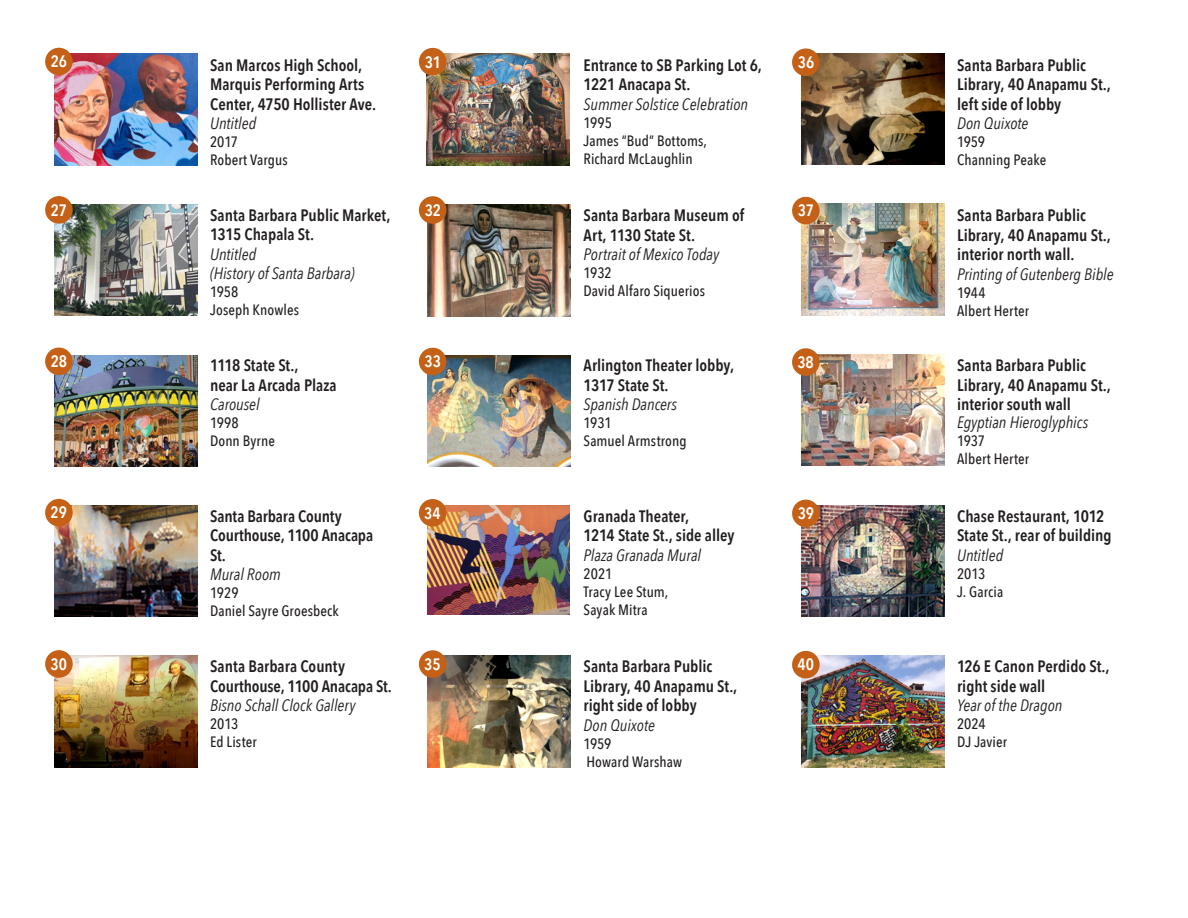
<style>
.page{position:relative;width:1188px;height:918px;background:#fff}
.page>*{position:absolute;margin:0;border:0;box-sizing:border-box;transform-origin:0 0}
.t1{font:600 16.5px/19.5px "Avenir Next Condensed";color:#231f20}
.t2{font:italic 16.5px "Avenir Next Condensed";color:#231f20}
.t3{font:600 16.5px "Avenir Next Condensed";letter-spacing:-.005em;color:#fff}
.t4{font:500 15px "Avenir Next Condensed";letter-spacing:.005em;color:#231f20}
.s1{font-weight:400;font-style:italic}
</style>
<div class="page">
<img style="left:428px;top:205px;width:143px;height:111px">
<img style="left:54px;top:656px;width:143px;height:111px">
<img style="left:428px;top:355px;width:143px;height:112px">
<img style="left:427px;top:54px;width:143px;height:112px">
<img style="left:428px;top:505px;width:141px;height:109px">
<img style="left:801px;top:354px;width:143px;height:112px">
<img style="left:428px;top:656px;width:143px;height:111px">
<img style="left:801px;top:656px;width:143px;height:111px">
<img style="left:801px;top:204px;width:143px;height:112px">
<img style="left:801px;top:505px;width:143px;height:112px">
<img style="left:801px;top:53px;width:143px;height:112px">
<img style="left:54px;top:204px;width:143px;height:112px">
<img style="left:54px;top:355px;width:143px;height:112px">
<img style="left:54px;top:505px;width:143px;height:112px">
<img style="left:54px;top:54px;width:143px;height:112px">
<div style="left:45px;top:48px;width:28px;height:27px;background:#c46117;border-radius:50%"></div>
<div style="left:419px;top:348px;width:27px;height:27px;background:#c46117;border-radius:50%"></div>
<div style="left:419px;top:499px;width:27px;height:28px;background:#c46117;border-radius:50%"></div>
<div style="left:419px;top:650px;width:27px;height:28px;background:#c46117;border-radius:50%"></div>
<div style="left:792px;top:48px;width:28px;height:28px;background:#c46117;border-radius:50%"></div>
<div style="left:792px;top:197px;width:28px;height:27px;background:#c46117;border-radius:50%"></div>
<div style="left:792px;top:348px;width:28px;height:28px;background:#c46117;border-radius:50%"></div>
<div style="left:792px;top:500px;width:28px;height:27px;background:#c46117;border-radius:50%"></div>
<div style="left:792px;top:651px;width:28px;height:27px;background:#c46117;border-radius:50%"></div>
<div style="left:45px;top:196px;width:28px;height:28px;background:#c46117;border-radius:50%"></div>
<div style="left:45px;top:348px;width:28px;height:27px;background:#c46117;border-radius:50%"></div>
<div style="left:45px;top:499px;width:28px;height:27px;background:#c46117;border-radius:50%"></div>
<div style="left:45px;top:650px;width:28px;height:28px;background:#c46117;border-radius:50%"></div>
<div style="left:419px;top:48px;width:27px;height:27px;background:#c46117;border-radius:50%"></div>
<div style="left:419px;top:196px;width:27px;height:28px;background:#c46117;border-radius:50%"></div>
<p class="t3" style="left:51px;top:47px;width:18px">26</p>
<p class="t1" style="left:210px;top:55px;width:168px">San Marcos High School,<br>Marquis Performing Arts<br>Center, 4750 Hollister Ave.<br><span class="s1">Untitled</span></p>
<p class="t4" style="left:210px;top:133px;width:30px">2017</p>
<p class="t4" style="left:210px;top:151px;width:79px">Robert Vargus</p>
<p class="t3" style="left:425px;top:48px;width:18px">31</p>
<p class="t1" style="left:584px;top:55px;width:180px">Entrance to SB Parking Lot 6,<br>1221 Anacapa St.</p>
<p class="t2" style="left:584px;top:94px;width:166px">Summer Solstice Celebration</p>
<p class="t4" style="left:584px;top:113px;width:30px">1995</p>
<p class="t4" style="left:584px;top:131px;width:125px">James “Bud” Bottoms,</p>
<p class="t4" style="left:584px;top:149px;width:111px">Richard McLaughlin</p>
<p class="t3" style="left:798px;top:48px;width:18px">36</p>
<p class="t1" style="left:957px;top:55px;width:130px">Santa Barbara Public</p>
<p class="t1" style="left:957px;top:74px;width:155px">Library, 40 Anapamu St.,</p>
<p class="t1" style="left:957px;top:94px;width:106px">left side of lobby</p>
<p class="t2" style="left:957px;top:113px;width:73px">Don Quixote</p>
<p class="t4" style="left:957px;top:133px;width:29px">1959</p>
<p class="t4" style="left:957px;top:151px;width:91px">Channing Peake</p>
<p class="t3" style="left:51px;top:196px;width:18px">27</p>
<p class="t1" style="left:210px;top:205px;width:182px">Santa Barbara Public Market,<br>1315 Chapala St.</p>
<p class="t2" style="left:210px;top:244px;width:48px">Untitled</p>
<p class="t2" style="left:210px;top:264px;width:146px">(History of Santa Barbara)</p>
<p class="t4" style="left:210px;top:283px;width:30px">1958</p>
<p class="t4" style="left:210px;top:301px;width:90px">Joseph Knowles</p>
<p class="t3" style="left:425px;top:196px;width:18px">32</p>
<p class="t1" style="left:584px;top:205px;width:162px">Santa Barbara Museum of</p>
<p class="t1" style="left:584px;top:225px;width:113px">Art, 1130 State St.</p>
<p class="t2" style="left:584px;top:244px;width:137px">Portrait of Mexico Today</p>
<p class="t4" style="left:584px;top:264px;width:30px">1932</p>
<p class="t4" style="left:584px;top:282px;width:123px">David Alfaro Siquerios</p>
<p class="t3" style="left:798px;top:196px;width:18px">37</p>
<p class="t1" style="left:957px;top:205px;width:155px">Santa Barbara Public<br>Library, 40 Anapamu St., interior north wall.</p>
<p class="t2" style="left:957px;top:264px;width:158px">Printing of Gutenberg Bible</p>
<p class="t4" style="left:957px;top:283px;width:30px">1944</p>
<p class="t4" style="left:957px;top:301px;width:73px">Albert Herter</p>
<p class="t3" style="left:51px;top:347px;width:18px">28</p>
<p class="t1" style="left:210px;top:356px;width:90px">1118 State St.,</p>
<p class="t1" style="left:210px;top:375px;width:128px">near La Arcada Plaza</p>
<p class="t2" style="left:210px;top:395px;width:51px">Carousel</p>
<p class="t4" style="left:210px;top:414px;width:30px">1998</p>
<p class="t4" style="left:210px;top:432px;width:66px">Donn Byrne</p>
<p class="t3" style="left:425px;top:347px;width:18px">33</p>
<p class="t1" style="left:584px;top:356px;width:152px">Arlington Theater lobby,</p>
<p class="t1" style="left:584px;top:375px;width:87px">1317 State St.</p>
<p class="t2" style="left:584px;top:395px;width:95px">Spanish Dancers</p>
<p class="t4" style="left:584px;top:414px;width:30px">1931</p>
<p class="t4" style="left:584px;top:432px;width:105px">Samuel Armstrong</p>
<p class="t3" style="left:797px;top:348px;width:18px">38</p>
<p class="t1" style="left:957px;top:356px;width:155px">Santa Barbara Public<br>Library, 40 Anapamu St., interior south wall</p>
<p class="t2" style="left:957px;top:413px;width:133px">Egyptian Hieroglyphics</p>
<p class="t4" style="left:957px;top:432px;width:30px">1937</p>
<p class="t4" style="left:957px;top:450px;width:73px">Albert Herter</p>
<p class="t3" style="left:51px;top:498px;width:18px">29</p>
<p class="t1" style="left:210px;top:506px;width:165px">Santa Barbara County<br>Courthouse, 1100 Anacapa<br>St.</p>
<p class="t2" style="left:210px;top:564px;width:72px">Mural Room</p>
<p class="t4" style="left:210px;top:584px;width:30px">1929</p>
<p class="t4" style="left:210px;top:602px;width:130px">Daniel Sayre Groesbeck</p>
<p class="t3" style="left:424px;top:499px;width:18px">34</p>
<p class="t1" style="left:584px;top:506px;width:107px">Granada Theater,</p>
<p class="t1" style="left:584px;top:525px;width:152px">1214 State St., side alley</p>
<p class="t2" style="left:584px;top:545px;width:119px">Plaza Granada Mural</p>
<p class="t4" style="left:584px;top:564px;width:30px">2021</p>
<p class="t4" style="left:584px;top:582px;width:86px">Tracy Lee Stum,</p>
<p class="t4" style="left:584px;top:600px;width:66px">Sayak Mitra</p>
<p class="t3" style="left:798px;top:499px;width:18px">39</p>
<p class="t1" style="left:957px;top:506px;width:156px">Chase Restaurant, 1012<br>State St., rear of building</p>
<p class="t2" style="left:957px;top:545px;width:48px">Untitled</p>
<p class="t4" style="left:957px;top:564px;width:30px">2013</p>
<p class="t4" style="left:957px;top:582px;width:48px">J. Garcia</p>
<p class="t3" style="left:51px;top:650px;width:18px">30</p>
<p class="t1" style="left:210px;top:656px;width:183px">Santa Barbara County<br>Courthouse, 1100 Anacapa St.</p>
<p class="t2" style="left:210px;top:696px;width:147px">Bisno Schall Clock Gallery</p>
<p class="t4" style="left:210px;top:715px;width:30px">2013</p>
<p class="t4" style="left:210px;top:733px;width:48px">Ed Lister</p>
<p class="t3" style="left:424px;top:650px;width:18px">35</p>
<p class="t1" style="left:584px;top:656px;width:155px">Santa Barbara Public<br>Library, 40 Anapamu St., right side of lobby</p>
<p class="t2" style="left:584px;top:715px;width:73px">Don Quixote</p>
<p class="t4" style="left:584px;top:735px;width:29px">1959</p>
<p class="t4" style="left:586px;top:753px;width:97px">Howard Warshaw</p>
<p class="t3" style="left:797px;top:650px;width:18px">40</p>
<p class="t1" style="left:957px;top:656px;width:154px">126 E Canon Perdido St., right side wall</p>
<p class="t2" style="left:957px;top:696px;width:107px">Year of the Dragon</p>
<p class="t4" style="left:957px;top:715px;width:30px">2024</p>
<p class="t4" style="left:957px;top:733px;width:51px">DJ Javier</p>
</div>
